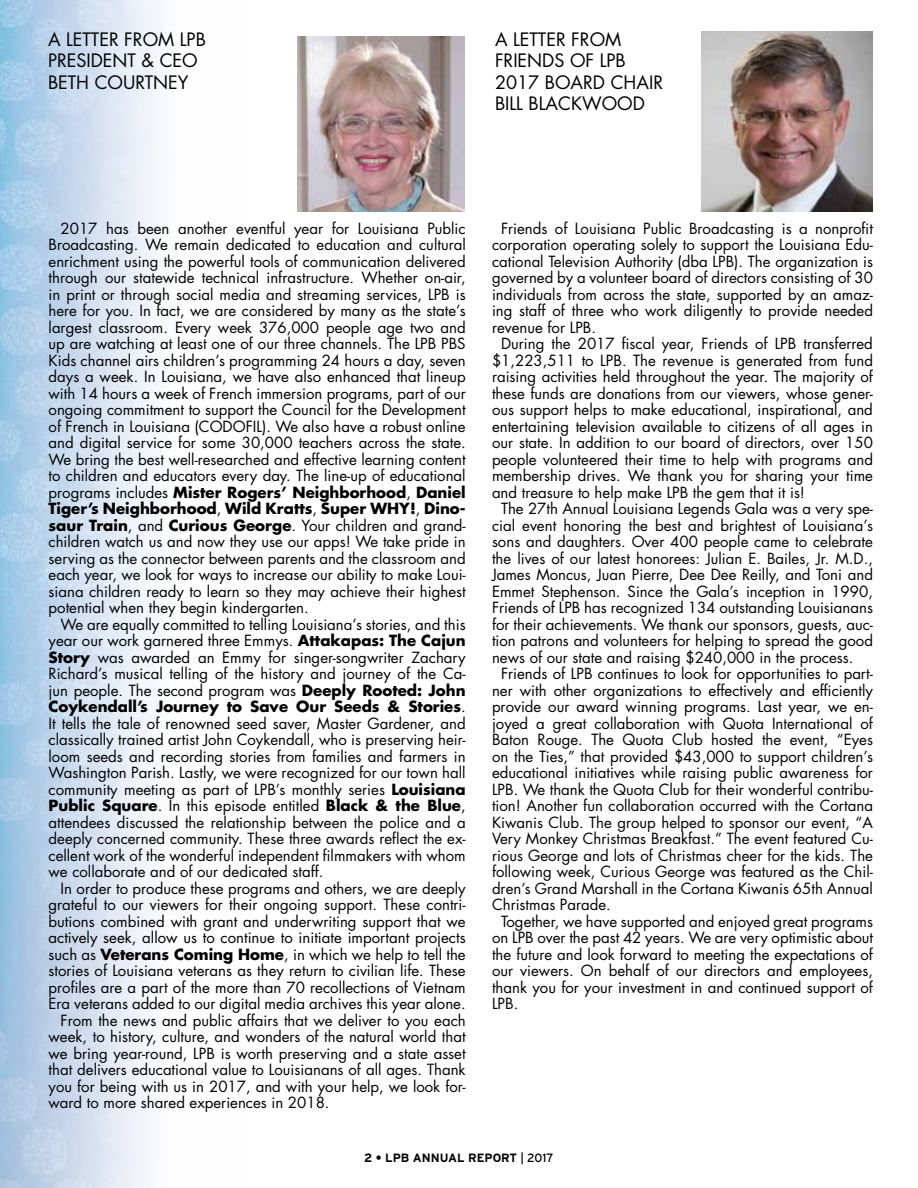
<style>
.page{position:relative;width:918px;height:1188px;background:#fff}
.page>*{position:absolute;margin:0;border:0;box-sizing:border-box;transform-origin:0 0}
.t1{font:18px/21.6px "Futura";color:#000}
.t2{font:15px/16.5px "Futura";color:#000;text-align:justify}
.t3{font:700 12px "PBS Explorer";color:#000}
.s1{font-weight:700}
.s2{font-weight:400}
</style>
<div class="page">
<img style="left:297px;top:37px;width:168px;height:175px">
<img style="left:702px;top:31px;width:171px;height:181px">
<p class="t1" style="left:48px;top:28px;width:159px">A LETTER FROM LPB<br>PRESIDENT &amp; CEO<br>BETH COURTNEY</p>
<p class="t1" style="left:495px;top:28px;width:170px">A LETTER FROM<br>FRIENDS OF LPB<br>2017 BOARD CHAIR<br>BILL BLACKWOOD</p>
<p class="t2" style="left:49px;top:220px;width:419px;text-indent:12px">2017 has been another eventful year for Louisiana Public Broadcasting. We remain dedicated to education and cultural enrichment using the powerful tools of communication delivered through our statewide technical infrastructure. Whether on-air, in print or through social media and streaming services, LPB is here for you. In fact, we are considered by many as the state’s largest classroom. Every week 376,000 people age two and up are watching at least one of our three channels. The LPB PBS Kids channel airs children’s programming 24 hours a day, seven days a week. In Louisiana, we have also enhanced that lineup with 14 hours a week of French immersion programs, part of our ongoing commitment to support the Council for the Development of French in Louisiana (CODOFIL). We also have a robust online and digital service for some 30,000 teachers across the state.<br>We bring the best well-researched and effective learning content to children and educators every day. The line-up of educational programs includes <span class="s1">Mister Rogers’ Neighborhood</span>, <span class="s1">Daniel Tiger’s Neighborhood</span>, <span class="s1">Wild Kratts</span>, <span class="s1">Super WHY!</span>, <span class="s1">Dino&shy;saur Train</span>, and <span class="s1">Curious George</span>. Your children and grand&shy;children watch us and now they use our apps! We take pride in serving as the connector between parents and the classroom and each year, we look for ways to increase our ability to make Loui&shy;siana children ready to learn so they may achieve their highest potential when they begin kindergarten.</p>
<p class="t2" style="left:49px;top:616px;width:419px;text-indent:12px">We are equally committed to telling Louisiana’s stories, and this year our work garnered three Emmys. <span class="s1">Attakapas: The Cajun Story</span> was awarded an Emmy for singer-songwriter Zachary Richard’s musical telling of the history and journey of the Ca&shy;jun people. The second program was <span class="s1">Deeply Rooted: John Coykendall’s Journey to Save Our Seeds &amp; Stories</span>.<br>It tells the tale of renowned seed saver, Master Gardener, and classically trained artist John Coykendall, who is preserving heir&shy;loom seeds and recording stories from families and farmers in Washington Parish. Lastly, we were recognized for our town hall community meeting as part of LPB’s monthly series <span class="s1">Louisiana Public Square</span>. In this episode entitled <span class="s1">Black &amp; the Blue</span>, attendees discussed the relationship between the police and a deeply concerned community. These three awards reflect the ex&shy;cellent work of the wonderful independent filmmakers with whom we collaborate and of our dedicated staff.</p>
<p class="t2" style="left:61px;top:880px;width:407px">In order to produce these programs and others, we are deeply</p>
<p class="t2" style="left:49px;top:896px;width:419px">grateful to our viewers for their ongoing support. These contri-</p>
<p class="t2" style="left:49px;top:913px;width:419px">butions combined with grant and underwriting support that we</p>
<p class="t2" style="left:49px;top:929px;width:419px">actively seek, allow us to continue to initiate important projects</p>
<p class="t2" style="left:49px;top:946px;width:419px">such as <span class="s1">Veterans Coming Home</span>, in which we help to tell the</p>
<p class="t2" style="left:49px;top:962px;width:419px">stories of Louisiana veterans as they return to civilian life. These</p>
<p class="t2" style="left:49px;top:979px;width:419px">profiles are a part of the more than 70 recollections of Vietnam</p>
<p class="t2" style="left:49px;top:995px;width:419px">Era veterans added to our digital media archives this year alone.</p>
<p class="t2" style="left:61px;top:1012px;width:407px">From the news and public affairs that we deliver to you each</p>
<p class="t2" style="left:49px;top:1028px;width:419px">week, to history, culture, and wonders of the natural world that</p>
<p class="t2" style="left:49px;top:1045px;width:419px">we bring year-round, LPB is worth preserving and a state asset</p>
<p class="t2" style="left:49px;top:1061px;width:419px">that delivers educational value to Louisianans of all ages. Thank</p>
<p class="t2" style="left:49px;top:1078px;width:419px">you for being with us in 2017, and with your help, we look for-</p>
<p class="t2" style="left:49px;top:1094px;width:282px">ward to more shared experiences in 2018.</p>
<p class="t2" style="left:501px;top:220px;width:374px">Friends of Louisiana Public Broadcasting is a nonprofit</p>
<p class="t2" style="left:492px;top:237px;width:382px">corporation operating solely to support the Louisiana Edu-</p>
<p class="t2" style="left:492px;top:253px;width:382px">cational Television Authority (dba LPB). The organization is</p>
<p class="t2" style="left:492px;top:270px;width:382px">governed by a volunteer board of directors consisting of 30</p>
<p class="t2" style="left:492px;top:286px;width:383px">individuals from across the state, supported by an amaz-</p>
<p class="t2" style="left:492px;top:303px;width:383px">ing staff of three who work diligently to provide needed</p>
<p class="t2" style="left:492px;top:319px;width:106px">revenue for LPB.</p>
<p class="t2" style="left:501px;top:336px;width:373px">During the 2017 fiscal year, Friends of LPB transferred</p>
<p class="t2" style="left:492px;top:352px;width:383px">$1,223,511 to LPB. The revenue is generated from fund</p>
<p class="t2" style="left:492px;top:369px;width:382px">raising activities held throughout the year. The majority of</p>
<p class="t2" style="left:492px;top:385px;width:382px">these funds are donations from our viewers, whose gener-</p>
<p class="t2" style="left:492px;top:402px;width:382px">ous support helps to make educational, inspirational, and</p>
<p class="t2" style="left:492px;top:418px;width:382px">entertaining television available to citizens of all ages in</p>
<p class="t2" style="left:492px;top:435px;width:382px">our state. In addition to our board of directors, over 150</p>
<p class="t2" style="left:492px;top:451px;width:383px">people volunteered their time to help with programs and</p>
<p class="t2" style="left:492px;top:468px;width:382px">membership drives. We thank you for sharing your time</p>
<p class="t2" style="left:492px;top:484px;width:315px">and treasure to help make LPB the gem that it is!</p>
<p class="t2" style="left:501px;top:501px;width:374px">The 27th Annual Louisiana Legends Gala was a very spe-</p>
<p class="t2" style="left:492px;top:517px;width:382px">cial event honoring the best and brightest of Louisiana’s</p>
<p class="t2" style="left:492px;top:534px;width:382px">sons and daughters. Over 400 people came to celebrate</p>
<p class="t2" style="left:492px;top:550px;width:383px">the lives of our latest honorees: Julian E. Bailes, Jr. M.D.,</p>
<p class="t2" style="left:492px;top:567px;width:383px">James Moncus, Juan Pierre, Dee Dee Reilly, and Toni and</p>
<p class="t2" style="left:492px;top:583px;width:382px">Emmet Stephenson. Since the Gala’s inception in 1990,</p>
<p class="t2" style="left:492px;top:600px;width:383px">Friends of LPB has recognized 134 outstanding Louisianans</p>
<p class="t2" style="left:492px;top:616px;width:382px">for their achievements. We thank our sponsors, guests, auc-</p>
<p class="t2" style="left:492px;top:633px;width:382px">tion patrons and volunteers for helping to spread the good</p>
<p class="t2" style="left:492px;top:649px;width:363px">news of our state and raising $240,000 in the process.</p>
<p class="t2" style="left:501px;top:666px;width:374px">Friends of LPB continues to look for opportunities to part-</p>
<p class="t2" style="left:492px;top:682px;width:383px">ner with other organizations to effectively and efficiently</p>
<p class="t2" style="left:492px;top:699px;width:383px">provide our award winning programs. Last year, we en-</p>
<p class="t2" style="left:492px;top:715px;width:383px">joyed a great collaboration with Quota International of</p>
<p class="t2" style="left:492px;top:732px;width:383px">Baton Rouge. The Quota Club hosted the event, “Eyes</p>
<p class="t2" style="left:492px;top:748px;width:383px">on the Ties,” that provided $43,000 to support children’s</p>
<p class="t2" style="left:492px;top:765px;width:383px">educational initiatives while raising public awareness for</p>
<p class="t2" style="left:492px;top:781px;width:383px">LPB. We thank the Quota Club for their wonderful contribu-</p>
<p class="t2" style="left:492px;top:798px;width:383px">tion! Another fun collaboration occurred with the Cortana</p>
<p class="t2" style="left:492px;top:814px;width:382px">Kiwanis Club. The group helped to sponsor our event, “A</p>
<p class="t2" style="left:492px;top:830px;width:383px">Very Monkey Christmas Breakfast.” The event featured Cu-</p>
<p class="t2" style="left:492px;top:847px;width:383px">rious George and lots of Christmas cheer for the kids. The</p>
<p class="t2" style="left:492px;top:863px;width:382px">following week, Curious George was featured as the Chil-</p>
<p class="t2" style="left:492px;top:880px;width:382px">dren’s Grand Marshall in the Cortana Kiwanis 65th Annual</p>
<p class="t2" style="left:492px;top:896px;width:120px">Christmas Parade.</p>
<p class="t2" style="left:501px;top:913px;width:374px">Together, we have supported and enjoyed great programs</p>
<p class="t2" style="left:492px;top:929px;width:383px">on LPB over the past 42 years. We are very optimistic about</p>
<p class="t2" style="left:492px;top:946px;width:383px">the future and look forward to meeting the expectations of</p>
<p class="t2" style="left:492px;top:962px;width:383px">our viewers. On behalf of our directors and employees,</p>
<p class="t2" style="left:492px;top:979px;width:382px">thank you for your investment in and continued support of</p>
<p class="t2" style="left:492px;top:995px;width:28px">LPB.</p>
<p class="t3" style="left:364px;top:1151px;width:191px">2 • LPB ANNUAL REPORT <span class="s2">| 2017</span></p>
</div>
